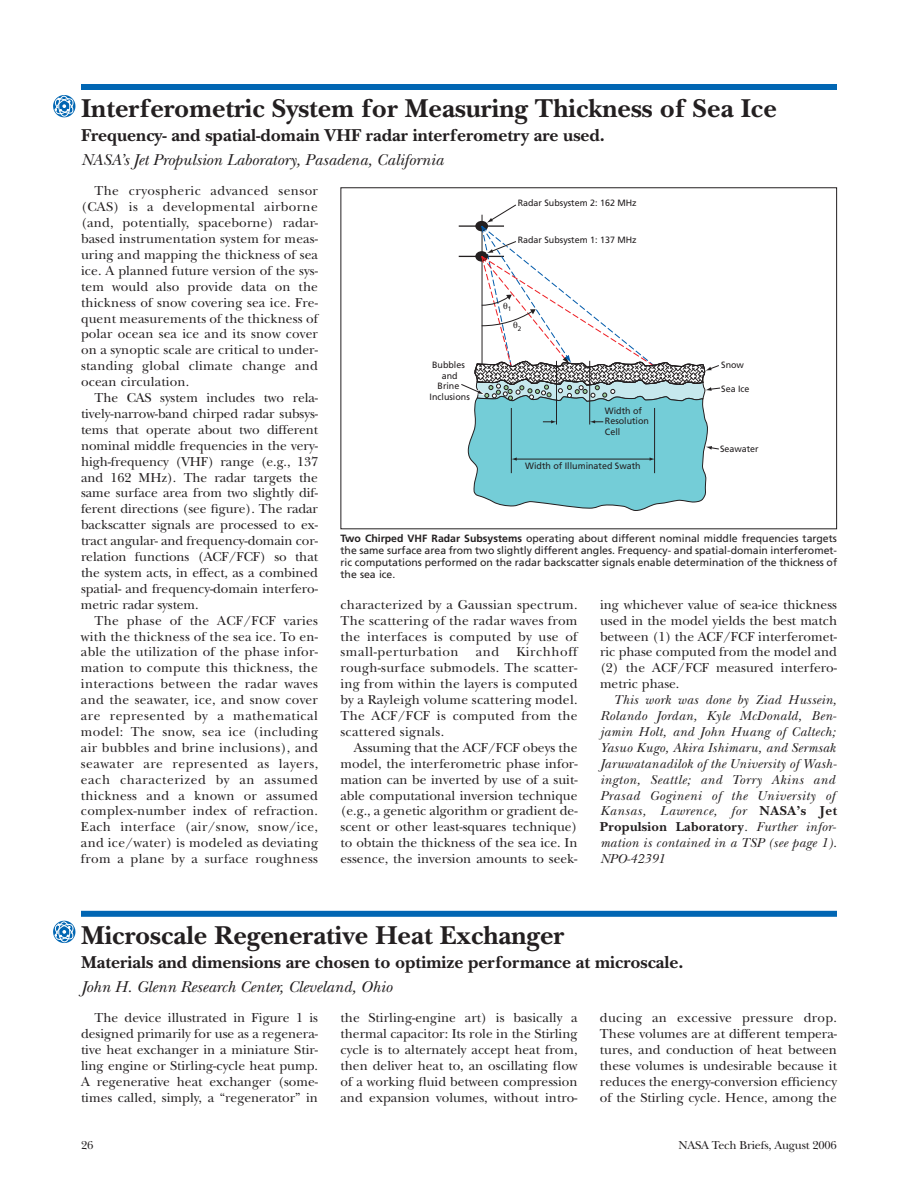
<style>
.page{position:relative;width:918px;height:1188px;background:#fff}
.page>*{position:absolute;margin:0;border:0;box-sizing:border-box;transform-origin:0 0}
.t1{font:700 27px "New Baskerville";color:#231f20}
.t2{font:700 18px "New Baskerville";color:#231f20}
.t3{font:italic 16.5px "New Baskerville";color:#231f20}
.t4{font:13.5px/15.9px "New Baskerville";color:#231f20;text-align:justify}
.t5{font:italic 13.5px/15.9px "New Baskerville";letter-spacing:.02em;color:#231f20}
.t6{font:12px "New Baskerville";letter-spacing:-.015em;color:#231f20}
.t7{font:10.5px/12px "Frutiger";color:#231f20;text-align:justify}
.t8{font:9.15px/10.4px "Frutiger";color:#231f20}
.s1{font-weight:700}
.s2{font-weight:700;font-style:normal}
</style>
<div class="page">
<div style="left:81px;top:911px;width:756px;height:6px;background:#0166b3"></div>
<div style="left:81px;top:84px;width:756px;height:6px;background:#0166b3"></div>
<svg style="left:53px;top:95px;width:22px;height:22px"></svg>
<svg style="left:53px;top:921px;width:22px;height:22px"></svg>
<svg style="left:459px;top:204px;width:262px;height:307px"></svg>
<h1 class="t1" style="left:81px;top:99px;width:697px">Interferometric System for Measuring Thickness of Sea Ice</h1>
<h2 class="t2" style="left:81px;top:129px;width:526px">Frequency- and spatial-domain VHF radar interferometry are used.</h2>
<p class="t3" style="left:81px;top:154px;width:364px">NASA’s Jet Propulsion Laboratory, Pasadena, California</p>
<p class="t4" style="left:81px;top:184px;width:239px;text-indent:14px">The cryospheric advanced sensor (CAS) is a developmental airborne (and, potentially, spaceborne) radar&shy;based instrumentation system for meas&shy;uring and mapping the thickness of sea ice. A planned future version of the sys&shy;tem would also provide data on the thickness of snow covering sea ice. Fre&shy;quent measurements of the thickness of polar ocean sea ice and its snow cover on a synoptic scale are critical to under&shy;standing global climate change and ocean circulation.</p>
<p class="t4" style="left:81px;top:391px;width:239px;text-indent:14px">The CAS system includes two rela&shy;tively-narrow-band chirped radar subsys&shy;tems that operate about two different nominal middle frequencies in the very&shy;high-frequency (VHF) range (e.g., 137 and 162 MHz). The radar targets the same surface area from two slightly dif&shy;ferent directions (see figure). The radar backscatter signals are processed to ex&shy;tract angular- and frequency-domain cor&shy;relation functions (ACF/FCF) so that the system acts, in effect, as a combined spatial- and frequency-domain interfero&shy;metric radar system.</p>
<p class="t4" style="left:81px;top:614px;width:239px;text-indent:14px">The phase of the ACF/FCF varies with the thickness of the sea ice. To en&shy;able the utilization of the phase infor&shy;mation to compute this thickness, the interactions between the radar waves and the seawater, ice, and snow cover are represented by a mathematical model: The snow, sea ice (including air bubbles and brine inclusions), and seawater are represented as layers, each characterized by an assumed thickness and a known or assumed complex-number index of refraction.<br>Each interface (air/snow, snow/ice, and ice/water) is modeled as deviating from a plane by a surface roughness</p>
<p class="t8" style="left:518px;top:198px;width:121px">Radar Subsystem 2: 162 MHz</p>
<p class="t8" style="left:518px;top:235px;width:121px">Radar Subsystem 1: 137 MHz</p>
<p class="t8" style="left:430px;top:361px;width:42px;text-align:center">Bubbles and<br>Brine<br>Inclusions</p>
<p class="t8" style="left:726px;top:360px;width:20px">now</p>
<p class="t8" style="left:726px;top:384px;width:25px">ea Ice</p>
<p class="t8" style="left:605px;top:406px;width:46px">Width of<br>Resolution<br>Cell</p>
<p class="t8" style="left:725px;top:444px;width:36px">eawater</p>
<p class="t8" style="left:525px;top:461px;width:117px">Width of Illuminated Swath</p>
<p class="t7" style="left:340px;top:533px;width:498px"><span class="s1">Two Chirped VHF Radar Subsystems</span> operating about different nominal middle frequencies targets the same surface area from two slightly different angles. Frequency- and spatial-domain interferomet&shy;ric computations performed on the radar backscatter signals enable determination of the thickness of the sea ice.</p>
<p class="t8" style="left:720px;top:560px;width:48px">NPO-42391</p>
<p class="t4" style="left:340px;top:598px;width:239px">characterized by a Gaussian spectrum.<br>The scattering of the radar waves from the interfaces is computed by use of small-perturbation</p>
<p class="t4" style="left:600px;top:598px;width:239px">ing whichever value of sea-ice thickness used in the model yields the best match between (1) the ACF/FCF interferomet&shy;ric phase computed from the model and (2) the ACF/FCF measured interfero&shy;metric phase.</p>
<p class="t5" style="left:600px;top:693px;width:239px;text-indent:14px">This work was done by Ziad Hussein, Rolando Jordan, Kyle McDonald, Ben&shy;jamin Holt, and John Huang of Caltech; Yasuo Kugo, Akira Ishimaru, and Sermsak Jaruwatanadilok of the University of Wash&shy;ington, Seattle; and Torry Akins and Prasad Gogineni of the University of Kansas, Lawrence, for <span class="s2">NASA’s Jet Propulsion Laboratory</span>. Further infor&shy;mation is contained in a TSP (see page 1).<br>NPO-42391</p>
<p class="t4" style="left:340px;top:646px;width:239px;text-indent:176px">Kirchhoff rough-surface submodels. The scatter&shy;ing from within the layers is computed by a Rayleigh volume scattering model.<br>The ACF/FCF is computed from the scattered signals.</p>
<p class="t4" style="left:340px;top:741px;width:239px;text-indent:14px">Assuming that the ACF/FCF obeys the model, the interferometric phase infor&shy;mation can be inverted by use of a suit&shy;able computational inversion technique (e.g., a genetic algorithm or gradient de&shy;scent or other least-squares technique) to obtain the thickness of the sea ice. In essence, the inversion amounts to seek-</p>
<p class="t4" style="left:476px;top:646px;width:25px">and</p>
<h1 class="t1" style="left:81px;top:926px;width:485px">Microscale Regenerative Heat Exchanger</h1>
<h2 class="t2" style="left:81px;top:956px;width:604px">Materials and dimensions are chosen to optimize performance at microscale.</h2>
<p class="t3" style="left:81px;top:981px;width:312px">John H. Glenn Research Center, Cleveland, Ohio</p>
<p class="t4" style="left:81px;top:1011px;width:239px;text-indent:14px">The device illustrated in Figure 1 is designed primarily for use as a regenera&shy;tive heat exchanger in a miniature Stir&shy;ling engine or Stirling-cycle heat pump.<br>A regenerative heat exchanger (some&shy;times called, simply, a “regenerator” in</p>
<p class="t4" style="left:340px;top:1011px;width:239px">the Stirling-engine art) is basically a thermal capacitor: Its role in the Stirling cycle is to alternately accept heat from, then deliver heat to, an oscillating flow of a working fluid between compression and expansion volumes, without intro-</p>
<p class="t4" style="left:600px;top:1011px;width:239px">ducing an excessive pressure drop.<br>These volumes are at different tempera&shy;tures, and conduction of heat between these volumes is undesirable because it reduces the energy-conversion efficiency of the Stirling cycle. Hence, among the</p>
<p class="t6" style="left:81px;top:1141px;width:14px">26</p>
<p class="t6" style="left:678px;top:1141px;width:160px">NASA Tech Briefs, August 2006</p>
</div>
